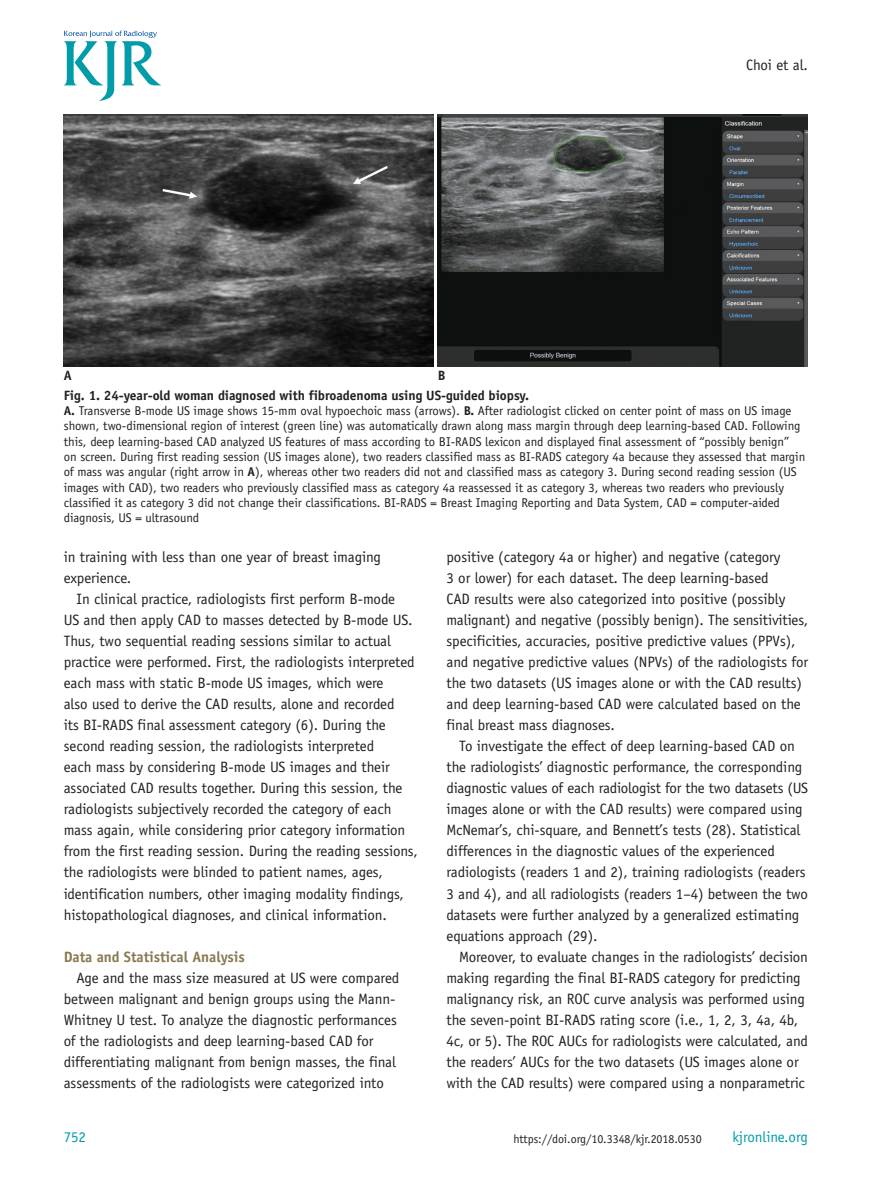
<style>
.page{position:relative;width:893px;height:1191px;background:#fff}
.page>*{position:absolute;margin:0;border:0;box-sizing:border-box;transform-origin:0 0}
.본문{font:15px/21px "Officina Sans Std";letter-spacing:-.005em;color:#231f20}
._1_제목{font:700 15px "Officina Sans Std";letter-spacing:-.005em;color:#887a51}
.t1{font:15px "Officina Sans Std";letter-spacing:-.005em;color:#009caa}
.그림제목{font:700 13.5px "Officina Sans Std";letter-spacing:-.005em;color:#231f20}
.그림제목1{font:12.75px/15.3px "Officina Sans Std";letter-spacing:-.005em;color:#231f20}
.t2{font:12px "Officina Sans Std";letter-spacing:-.005em;color:#231f20}
.s1{font-weight:700}
</style>
<div class="page">
<svg style="left:64px;top:31px;width:97px;height:70px"></svg>
<img style="left:64px;top:115px;width:370px;height:251px">
<img style="left:438px;top:115px;width:370px;height:251px">
<p class="그림제목" style="left:64px;top:367px;width:10px">A</p>
<p class="그림제목" style="left:438px;top:367px;width:9px">B</p>
<p class="본문" style="left:746px;top:54px;width:63px">Choi et al.</p>
<p class="그림제목" style="left:64px;top:386px;width:467px">Fig. 1. 24-year-old woman diagnosed with fibroadenoma using US-guided biopsy.</p>
<p class="그림제목1" style="left:64px;top:403px;width:743px"><span class="s1">A.</span> Transverse B-mode US image shows 15-mm oval hypoechoic mass (arrows). <span class="s1">B.</span> After radiologist clicked on center point of mass on US image shown, two-dimensional region of interest (green line) was automatically drawn along mass margin through deep learning-based CAD. Following this, deep learning-based CAD analyzed US features of mass according to BI-RADS lexicon and displayed final assessment of “possibly benign” on screen. During first reading session (US images alone), two readers classified mass as BI-RADS category 4a because they assessed that margin of mass was angular (right arrow in <span class="s1">A</span>), whereas other two readers did not and classified mass as category 3. During second reading session (US images with CAD), two readers who previously classified mass as category 4a reassessed it as category 3, whereas two readers who previously classified it as category 3 did not change their classifications. BI-RADS = Breast Imaging Reporting and Data System, CAD = computer-aided diagnosis, US = ultrasound</p>
<p class="본문" style="left:64px;top:547px;width:319px">in training with less than one year of breast imaging experience.</p>
<p class="본문" style="left:64px;top:589px;width:356px;text-indent:13px">In clinical practice, radiologists first perform B-mode<br>US and then apply CAD to masses detected by B-mode US.<br>Thus, two sequential reading sessions similar to actual practice were performed. First, the radiologists interpreted each mass with static B-mode US images, which were<br>also used to derive the CAD results, alone and recorded<br>its BI-RADS final assessment category (6). During the second reading session, the radiologists interpreted<br>each mass by considering B-mode US images and their associated CAD results together. During this session, the radiologists subjectively recorded the category of each mass again, while considering prior category information from the first reading session. During the reading sessions, the radiologists were blinded to patient names, ages, identification numbers, other imaging modality findings, histopathological diagnoses, and clinical information.</p>
<p class="_1_제목" style="left:64px;top:947px;width:183px">Data and Statistical Analysis</p>
<p class="본문" style="left:64px;top:967px;width:337px;text-indent:13px">Age and the mass size measured at US were compared between malignant and benign groups using the Mann-Whitney U test. To analyze the diagnostic performances of the radiologists and deep learning-based CAD for differentiating malignant from benign masses, the final assessments of the radiologists were categorized into</p>
<p class="t1" style="left:64px;top:1128px;width:24px">752</p>
<p class="본문" style="left:446px;top:547px;width:363px">positive (category 4a or higher) and negative (category<br>3 or lower) for each dataset. The deep learning-based<br>CAD results were also categorized into positive (possibly malignant) and negative (possibly benign). The sensitivities, specificities, accuracies, positive predictive values (PPVs), and negative predictive values (NPVs) of the radiologists for the two datasets (US images alone or with the CAD results) and deep learning-based CAD were calculated based on the final breast mass diagnoses.</p>
<p class="본문" style="left:446px;top:736px;width:363px;text-indent:13px">To investigate the effect of deep learning-based CAD on the radiologists’ diagnostic performance, the corresponding diagnostic values of each radiologist for the two datasets (US images alone or with the CAD results) were compared using McNemar’s, chi-square, and Bennett’s tests (28). Statistical differences in the diagnostic values of the experienced radiologists (readers 1 and 2), training radiologists (readers 3 and 4), and all radiologists (readers 1–4) between the two datasets were further analyzed by a generalized estimating equations approach (29).</p>
<p class="본문" style="left:446px;top:946px;width:363px;text-indent:13px">Moreover, to evaluate changes in the radiologists’ decision making regarding the final BI-RADS category for predicting malignancy risk, an ROC curve analysis was performed using the seven-point BI-RADS rating score (i.e., 1, 2, 3, 4a, 4b, 4c, or 5). The ROC AUCs for radiologists were calculated, and the readers’ AUCs for the two datasets (US images alone or with the CAD results) were compared using a nonparametric</p>
<p class="t2" style="left:513px;top:1132px;width:190px">https://doi.org/10.3348/kjr.2018.0530</p>
<p class="t1" style="left:732px;top:1128px;width:77px">kjronline.org</p>
</div>
